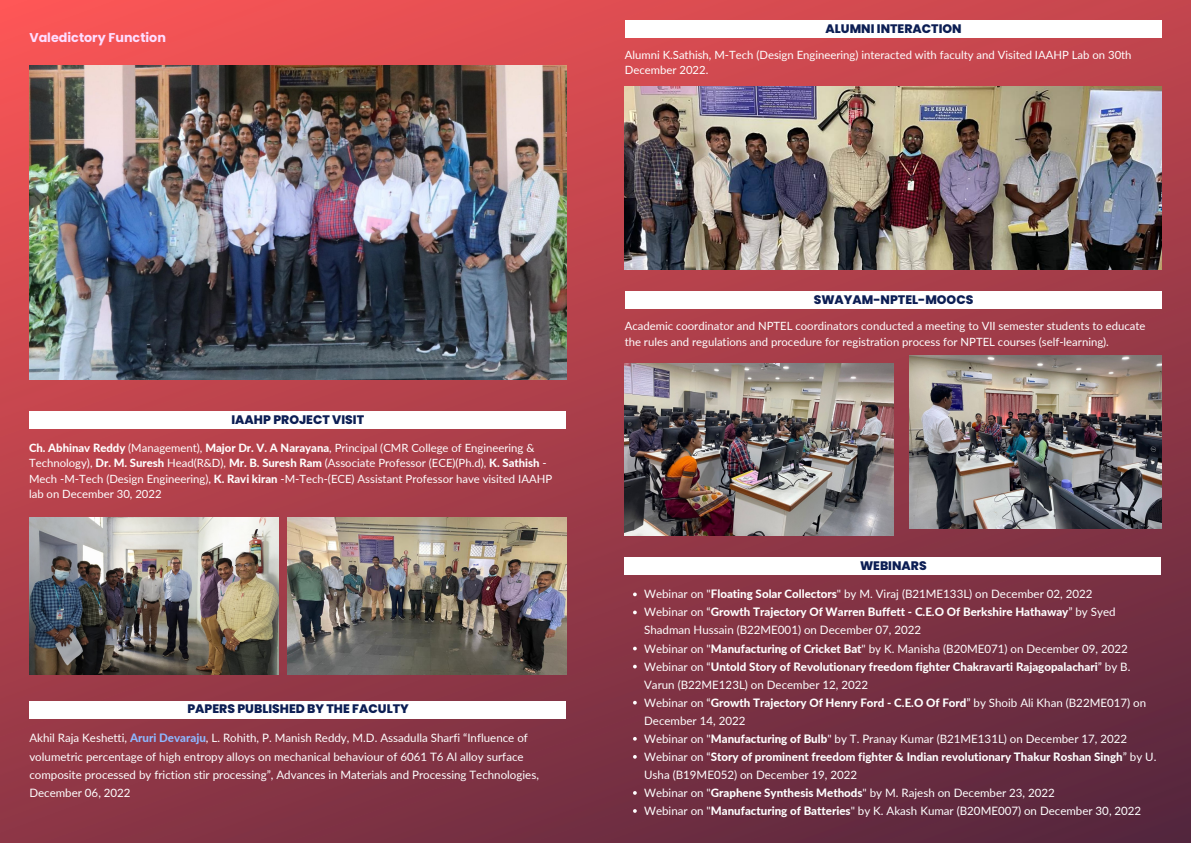
<style>
.page{position:relative;width:1191px;height:843px;background:#fff}
.page>*{position:absolute;margin:0;border:0;box-sizing:border-box;transform-origin:0 0}
.t1{font:700 12.7px "Poppins";color:#feddff}
.t2{font:800 12.3px "Poppins";color:#0c1e54}
.t3{font:11.5px/18px "Lato";color:#fff}
.t4{font:11.3px/15.4px "Lato";color:#fff}
.s1{font-weight:800}
.s2{font-weight:800;color:#8db8ff}
</style>
<div class="page">
<img style="left:0;top:0;width:1190px;height:842px">
<img style="left:29px;top:517px;width:250px;height:157px">
<img style="left:287px;top:517px;width:279px;height:157px">
<div style="left:29px;top:411px;width:536px;height:17px;background:#fff"></div>
<img style="left:29px;top:66px;width:537px;height:313px">
<div style="left:29px;top:700px;width:537px;height:18px;background:#fff"></div>
<img style="left:909px;top:355px;width:252px;height:173px">
<img style="left:624px;top:363px;width:269px;height:172px">
<svg style="left:633px;top:592px;width:3px;height:4px"></svg>
<svg style="left:633px;top:610px;width:3px;height:4px"></svg>
<svg style="left:633px;top:646px;width:3px;height:4px"></svg>
<svg style="left:633px;top:664px;width:3px;height:4px"></svg>
<svg style="left:633px;top:700px;width:3px;height:4px"></svg>
<svg style="left:633px;top:736px;width:3px;height:4px"></svg>
<svg style="left:633px;top:754px;width:3px;height:4px"></svg>
<svg style="left:633px;top:790px;width:3px;height:4px"></svg>
<svg style="left:633px;top:808px;width:3px;height:4px"></svg>
<div style="left:624px;top:556px;width:537px;height:18px;background:#fff"></div>
<div style="left:624px;top:291px;width:537px;height:17px;background:#fff"></div>
<div style="left:624px;top:20px;width:537px;height:18px;background:#fff"></div>
<img style="left:624px;top:87px;width:537px;height:183px">
<p class="t1" style="left:29px;top:28px;width:138px">Valedictory Function</p>
<p class="t2" style="left:825px;top:20px;width:137px">ALUMNI INTERACTION</p>
<p class="t4" style="left:624px;top:47px;width:508px">Alumni K.Sathish, M-Tech (Design Engineering) interacted with faculty and Visited IAAHP Lab on 30th<br>December 2022.</p>
<p class="t2" style="left:231px;top:410px;width:134px">IAAHP PROJECT VISIT</p>
<p class="t4" style="left:29px;top:439px;width:524px"><span class="s1">Ch. Abhinav Reddy</span> (Management), <span class="s1">Major Dr. V. A Narayana</span>, Principal (CMR College of Engineering &amp; Technology), <span class="s1">Dr. M. Suresh</span> Head(R&amp;D), <span class="s1">Mr. B. Suresh Ram</span> (Associate Professor (ECE)(Ph.d), <span class="s1">K. Sathish</span> - Mech -M-Tech (Design Engineering), <span class="s1">K. Ravi kiran</span> -M-Tech-(ECE) Assistant Professor have visited IAAHP lab on December 30, 2022</p>
<p class="t2" style="left:187px;top:700px;width:223px">PAPERS PUBLISHED BY THE FACULTY</p>
<p class="t3" style="left:29px;top:728px;width:511px">Akhil Raja Keshetti, <span class="s2">Aruri Devaraju</span>, L. Rohith, P. Manish Reddy, M.D. Assadulla Sharfi “Influence of volumetric percentage of high entropy alloys on mechanical behaviour of 6061 T6 Al alloy surface composite processed by friction stir processing”, Advances in Materials and Processing Technologies, December 06, 2022</p>
<p class="t2" style="left:813px;top:290px;width:161px">SWAYAM-NPTEL-MOOCS</p>
<p class="t4" style="left:624px;top:318px;width:522px">Academic coordinator and NPTEL coordinators conducted a meeting to VII semester students to educate the rules and regulations and procedure for registration process for NPTEL courses (self-learning).</p>
<p class="t2" style="left:859px;top:556px;width:68px">WEBINARS</p>
<p class="t3" style="left:644px;top:584px;width:513px">Webinar on "<span class="s1">Floating Solar Collectors</span>" by M. Viraj (B21ME133L) on December 02, 2022<br>Webinar on “<span class="s1">Growth Trajectory Of Warren Buffett - C.E.O Of Berkshire Hathaway</span>” by Syed Shadman Hussain (B22ME001) on December 07, 2022<br>Webinar on "<span class="s1">Manufacturing of Cricket Bat</span>" by K. Manisha (B20ME071) on December 09, 2022<br>Webinar on “<span class="s1">Untold Story of Revolutionary freedom fighter Chakravarti Rajagopalachari</span>” by B.<br>Varun (B22ME123L) on December 12, 2022<br>Webinar on “<span class="s1">Growth Trajectory Of Henry Ford - C.E.O Of Ford</span>” by Shoib Ali Khan (B22ME017) on December 14, 2022<br>Webinar on "<span class="s1">Manufacturing of Bulb</span>" by T. Pranay Kumar (B21ME131L) on December 17, 2022<br>Webinar on “<span class="s1">Story of prominent freedom fighter &amp; Indian revolutionary Thakur Roshan Singh</span>” by U.<br>Usha (B19ME052) on December 19, 2022<br>Webinar on "<span class="s1">Graphene Synthesis Methods</span>" by M. Rajesh on December 23, 2022<br>Webinar on "<span class="s1">Manufacturing of Batteries</span>" by K. Akash Kumar (B20ME007) on December 30, 2022</p>
</div>
